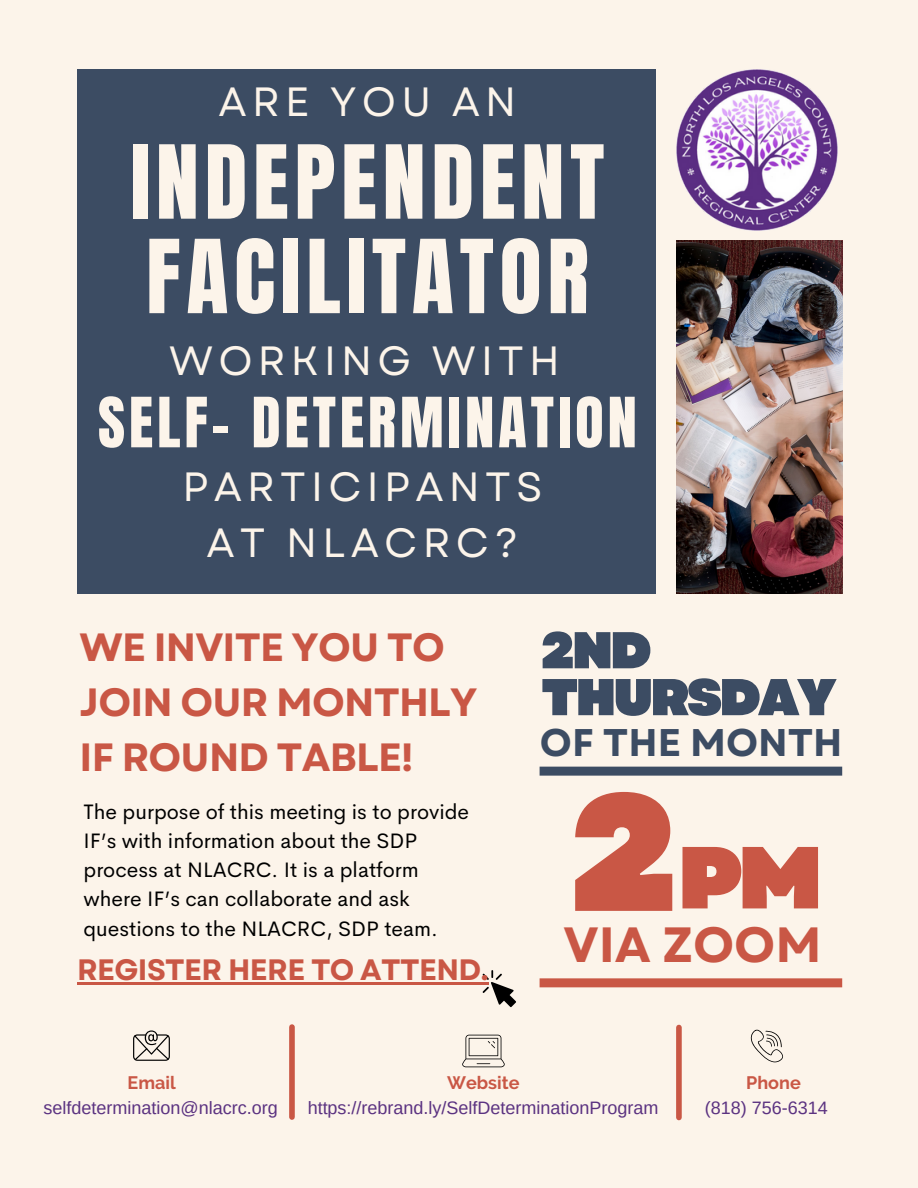
<style>
.page{position:relative;width:918px;height:1188px;background:#fcf4ea}
.page>*{position:absolute;margin:0;border:0;box-sizing:border-box;transform-origin:0 0}
.t1{font:900 166.5px "Garet";color:#c95745}
.t2{font:900 87.9px "Garet";color:#c95745}
.t3{font:86.7px "Anton";letter-spacing:.065em;color:#fcf4ea}
.t4{font:58.95px "Anton";letter-spacing:.065em;color:#fcf4ea}
.t5{font:900 51.6px/47px "Garet";letter-spacing:-.05em;color:#3c4c63}
.t6{font:700 49.35px "Garet";color:#c95745}
.t7{font:40.8px/56.6px "Garet";letter-spacing:.13em;color:#fcf4ea;text-align:center}
.t8{font:700 39.45px/55.1px "Garet";letter-spacing:-.02em;color:#c95745}
.t9{font:700 38.55px "Garet";color:#3c4c63}
.t10{font:700 29.55px "Garet";letter-spacing:-.02em;color:#c95745}
.t11{font:21px/29.2px "Cerebri Sans";color:#000}
.t12{font:18px "Arimo";color:#5b3281}
.t13{font:700 18px "Raleway";color:#c95745}
</style>
<div class="page">
<div style="left:77px;top:70px;width:579px;height:524px;background:#3c4c63"></div>
<img style="left:677px;top:241px;width:165px;height:353px">
<div style="left:540px;top:767px;width:302px;height:9px;background:#3c4c63"></div>
<svg style="left:133px;top:1030px;width:37px;height:31px"></svg>
<svg style="left:462px;top:1035px;width:43px;height:32px"></svg>
<div style="left:289px;top:1027px;width:6px;height:90px;background:#c95745"></div>
<svg style="left:750px;top:1030px;width:33px;height:32px"></svg>
<div style="left:676px;top:1027px;width:6px;height:91px;background:#c95745"></div>
<svg style="left:482px;top:970px;width:34px;height:37px"></svg>
<hr style="left:77px;top:982px;width:411px;height:3px;background:#c95745">
<div style="left:540px;top:978px;width:302px;height:9px;background:#c95745"></div>
<img style="left:676px;top:70px;width:161px;height:160px">
<p class="t7" style="left:219px;top:73px;width:299px">ARE YOU AN</p>
<p class="t3" style="left:130px;top:120px;width:476px">INDEPENDENT</p>
<p class="t3" style="left:146px;top:215px;width:444px">FACILITATOR</p>
<p class="t7" style="left:169px;top:332px;width:392px">WORKING WITH</p>
<p class="t4" style="left:98px;top:380px;width:540px">SELF- DETERMINATION</p>
<p class="t7" style="left:182px;top:459px;width:362px">PARTICIPANTS<br>AT NLACRC?</p>
<p class="t8" style="left:80px;top:620px;width:399px">WE INVITE YOU TO<br>JOIN OUR MONTHLY<br>IF ROUND TABLE!</p>
<p class="t11" style="left:84px;top:797px;width:387px">The purpose of this meeting is to provide IF’s with information about the SDP process at NLACRC. It is a platform where IF’s can collaborate and ask questions to the NLACRC, SDP team.</p>
<p class="t10" style="left:77px;top:949px;width:413px">REGISTER HERE TO ATTEND.</p>
<p class="t5" style="left:541px;top:627px;width:297px">2ND<br>THURSDAY</p>
<p class="t9" style="left:540px;top:715px;width:304px">OF THE MONTH</p>
<p class="t1" style="left:570px;top:733px;width:110px">2</p>
<p class="t2" style="left:678px;top:814px;width:146px">PM</p>
<p class="t6" style="left:563px;top:909px;width:260px">VIA ZOOM</p>
<p class="t13" style="left:128px;top:1072px;width:50px">Email</p>
<p class="t13" style="left:447px;top:1072px;width:74px">Website</p>
<p class="t13" style="left:746px;top:1072px;width:56px">Phone</p>
<p class="t12" style="left:705px;top:1098px;width:125px">(818) 756-6314</p>
<p class="t12" style="left:44px;top:1098px;width:236px">selfdetermination@nlacrc.org</p>
<p class="t12" style="left:308px;top:1098px;width:352px">https://rebrand.ly/SelfDeterminationProgram</p>
</div>
